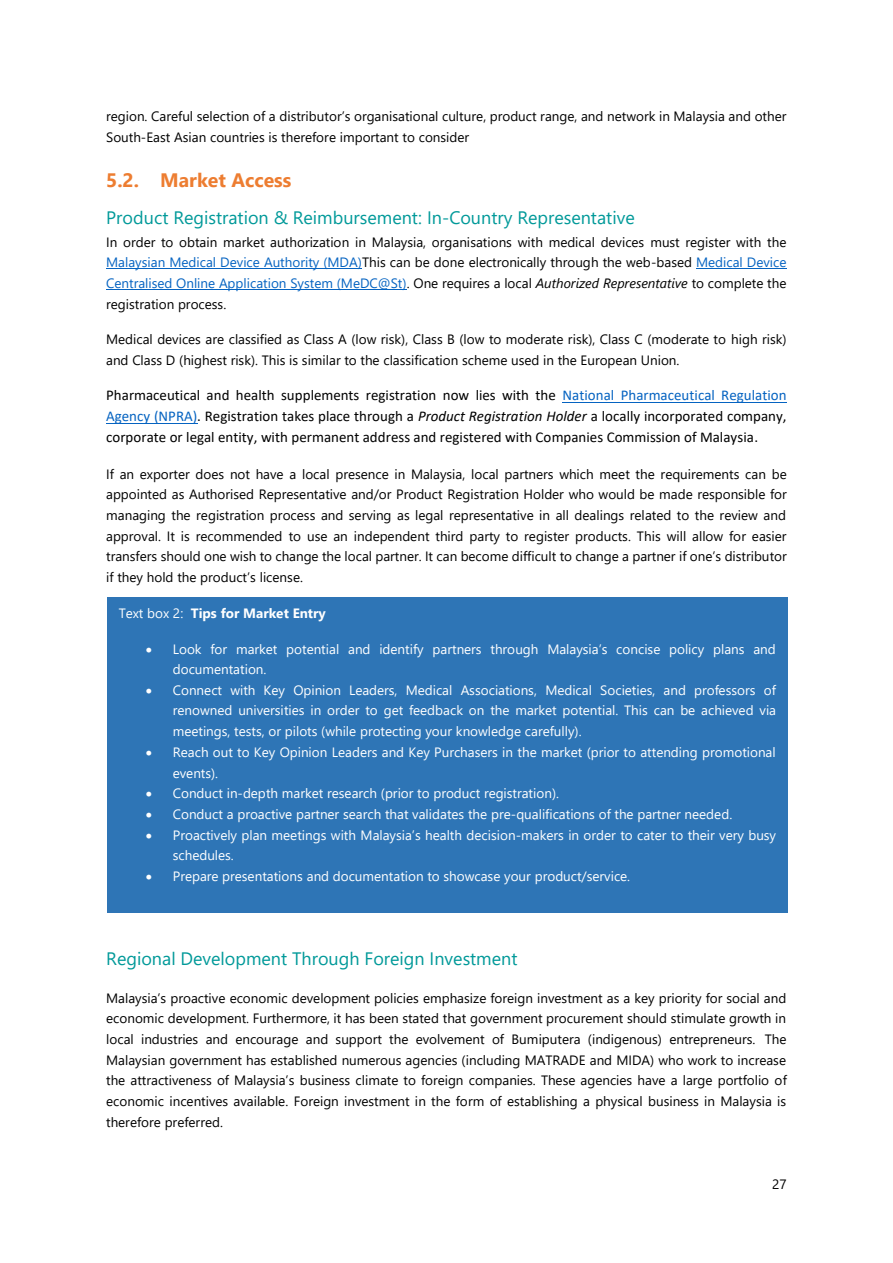
<style>
.page{position:relative;width:893px;height:1263px;background:#fff}
.page>*{position:absolute;margin:0;border:0;box-sizing:border-box;transform-origin:0 0}
.t1{font:700 19.5px "Segoe UI";color:#ed7d31}
.t2{font:18px "Segoe UI";color:#099}
.t3{font:15px/20.9px "Calibri";color:#000;text-align:justify}
.t4{font:13.5px/20.7px "Segoe UI";color:#000;text-align:justify}
.t5{font:13.5px/20.5px "Segoe UI";color:#fff}
.t6{font:700 13.5px "Segoe UI";color:#fff}
.s1{color:#0563c1}
.s2{font-style:italic}
.s3{font-weight:400}
</style>
<div class="page">
<hr style="left:106px;top:268px;width:256px;height:1px;background:#0563c1">
<hr style="left:696px;top:268px;width:91px;height:1px;background:#0563c1">
<hr style="left:106px;top:289px;width:301px;height:1px;background:#0563c1">
<hr style="left:563px;top:402px;width:224px;height:1px;background:#0563c1">
<hr style="left:106px;top:423px;width:91px;height:1px;background:#0563c1">
<div style="left:107px;top:597px;width:681px;height:316px;background:#2e75b6"></div>
<p class="t4" style="left:106px;top:105px;width:682px">region. Careful selection of a distributor’s organisational culture, product range, and network in Malaysia and other<br>South-East Asian countries is therefore important to consider</p>
<h2 class="t1" style="left:106px;top:166px;width:187px">5.2. Market Access</h2>
<h3 class="t2" style="left:106px;top:205px;width:530px">Product Registration &amp; Reimbursement: In-Country Representative</h3>
<p class="t4" style="left:106px;top:230px;width:682px">In order to obtain market authorization in Malaysia, organisations with medical devices must register with the <span class="s1">Malaysian Medical Device Authority (MDA)</span>This can be done electronically through the web-based <span class="s1">Medical Device Centralised Online Application System (MeDC@St)</span>. One requires a local <span class="s2">Authorized Representative</span> to complete the registration process.</p>
<p class="t4" style="left:106px;top:328px;width:682px">Medical devices are classified as Class A (low risk), Class B (low to moderate risk), Class C (moderate to high risk) and Class D (highest risk). This is similar to the classification scheme used in the European Union.</p>
<p class="t3" style="left:106px;top:386px;width:682px">Pharmaceutical and health supplements registration now lies with the <span class="s1">National Pharmaceutical Regulation Agency (NPRA)</span>. Registration takes place through a <span class="s2">Product Registration Holder</span> a locally incorporated company, corporate or legal entity, with permanent address and registered with Companies Commission of Malaysia.</p>
<p class="t4" style="left:106px;top:462px;width:682px">If an exporter does not have a local presence in Malaysia, local partners which meet the requirements can be appointed as Authorised Representative and/or Product Registration Holder who would be made responsible for managing the registration process and serving as legal representative in all dealings related to the review and approval. It is recommended to use an independent third party to register products. This will allow for easier transfers should one wish to change the local partner. It can become difficult to change a partner if one’s distributor if they hold the product’s license.</p>
<p class="t6" style="left:119px;top:603px;width:208px"><span class="s3">Text box 2:</span> Tips for Market Entry</p>
<p class="t5" style="left:173px;top:637px;width:604px;text-indent:-27px">• Look for market potential and identify partners through Malaysia’s concise policy plans and documentation.</p>
<p class="t5" style="left:173px;top:679px;width:605px;text-align:justify;text-indent:-27px">• Connect with Key Opinion Leaders, Medical Associations, Medical Societies, and professors of renowned universities in order to get feedback on the market potential. This can be achieved via meetings, tests, or pilots (while protecting your knowledge carefully).</p>
<p class="t5" style="left:173px;top:741px;width:604px;text-indent:-27px">• Reach out to Key Opinion Leaders and Key Purchasers in the market (prior to attending promotional events).</p>
<p class="t5" style="left:146px;top:782px;width:415px">• Conduct in-depth market research (prior to product registration).</p>
<p class="t5" style="left:146px;top:803px;width:588px">• Conduct a proactive partner search that validates the pre-qualifications of the partner needed.</p>
<p class="t5" style="left:173px;top:823px;width:605px;text-indent:-27px">• Proactively plan meetings with Malaysia’s health decision-makers in order to cater to their very busy schedules.</p>
<p class="t5" style="left:146px;top:865px;width:486px">• Prepare presentations and documentation to showcase your product/service.</p>
<p class="t2" style="left:106px;top:946px;width:413px">Regional Development Through Foreign Investment</p>
<p class="t4" style="left:106px;top:987px;width:682px">Malaysia’s proactive economic development policies emphasize foreign investment as a key priority for social and economic development. Furthermore, it has been stated that government procurement should stimulate growth in local industries and encourage and support the evolvement of Bumiputera (indigenous) entrepreneurs. The Malaysian government has established numerous agencies (including MATRADE and MIDA) who work to increase the attractiveness of Malaysia’s business climate to foreign companies. These agencies have a large portfolio of economic incentives available. Foreign investment in the form of establishing a physical business in Malaysia is therefore preferred.</p>
<p class="t4" style="left:772px;top:1172px;width:16px">27</p>
</div>
